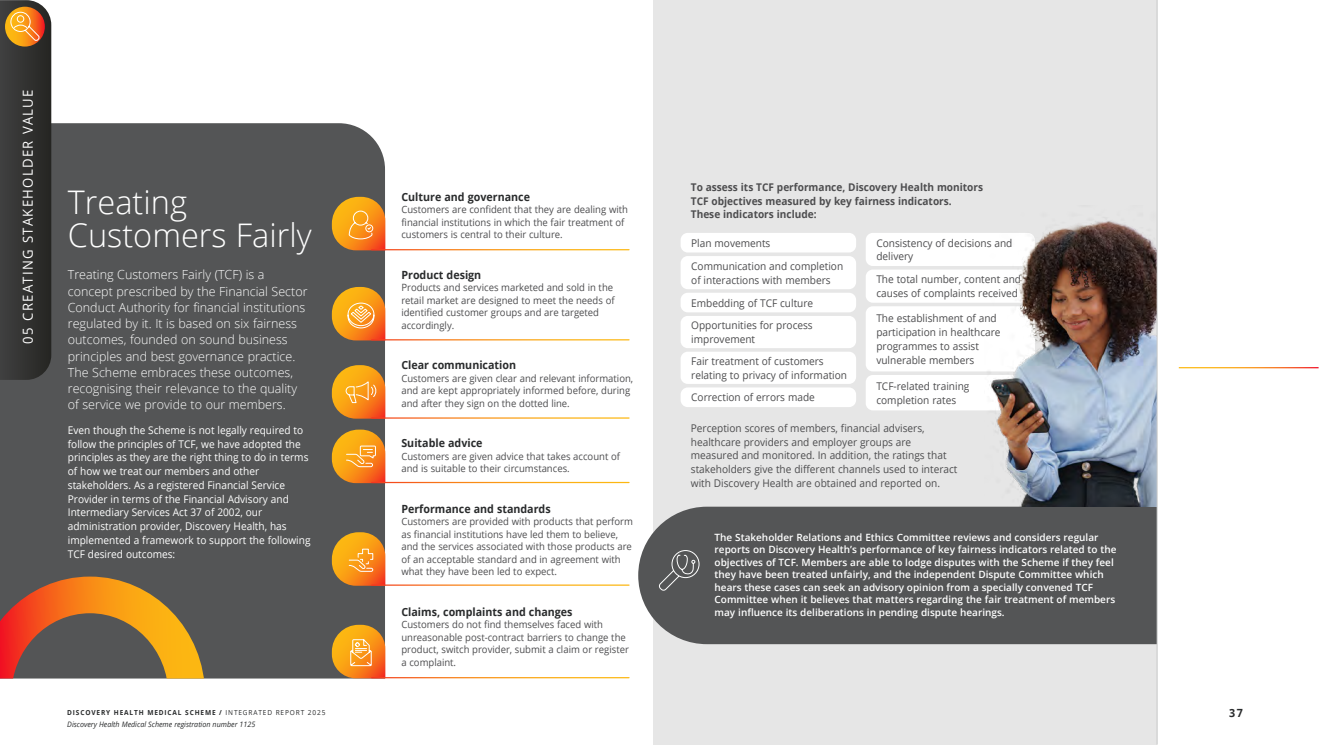
<style>
.page{position:relative;width:1319px;height:745px;background:#fff}
.page>*{position:absolute;margin:0;border:0;box-sizing:border-box;transform-origin:0 0}
.t1{font:300 32.5px/32.5px "Open Sans";color:#fff}
.t2{font:13.75px "Open Sans";letter-spacing:.1em;color:#fff;scale:.95 1}
.t3{font:300 12.5px/16.2px "Open Sans";color:#fff}
.t4{font:700 11.25px "Open Sans";color:#292b2c;scale:.95 1}
.t5{font:10.62px/13.8px "Open Sans";color:#4d4d4f;scale:.95 1}
.t6{font:10.62px/13.8px "Open Sans";color:#fff;scale:.95 1}
.t7{font:700 10.62px/13.8px "Open Sans";color:#4d4d4f;scale:.95 1}
.t8{font:10px/12.5px "Open Sans";color:#4d4d4f;scale:.95 1}
.t9{font:600 10px/12.5px "Open Sans";color:#fff}
.t10{font:italic 7.5px "Open Sans";color:#292b2c;scale:.95 1}
.t11{font:700 6.88px "Open Sans";letter-spacing:.13em;color:#292b2c;scale:.95 1}
.s1{font-weight:400}
</style>
<div class="page">
<div style="left:653px;top:0;width:665px;height:744px;background:#e6e6e6"></div>
<div style="left:638px;top:506px;width:518px;height:137px;background:#545556"></div>
<div style="left:0;top:123px;width:385px;height:555px;background:#545556"></div>
<svg style="left:0;top:576px;width:205px;height:102px;background:#9d673a"></svg>
<svg style="left:332px;top:197px;width:53px;height:53px;background:#e38f27"></svg>
<svg style="left:332px;top:287px;width:53px;height:53px;background:#e3922f"></svg>
<svg style="left:332px;top:365px;width:53px;height:53px;background:#e28f27"></svg>
<svg style="left:332px;top:429px;width:53px;height:54px;background:#e18f29"></svg>
<svg style="left:332px;top:532px;width:53px;height:53px;background:#e28f27"></svg>
<svg style="left:332px;top:624px;width:53px;height:54px;background:#e0902d"></svg>
<div style="left:680px;top:233px;width:176px;height:19px;background:#fff;border-radius:7px"></div>
<div style="left:680px;top:387px;width:176px;height:20px;background:#fff;border-radius:7px"></div>
<div style="left:680px;top:292px;width:176px;height:20px;background:#fff;border-radius:7px"></div>
<div style="left:680px;top:316px;width:176px;height:32px;background:#fff;border-radius:7px"></div>
<div style="left:680px;top:351px;width:176px;height:32px;background:#fff;border-radius:7px"></div>
<div style="left:680px;top:256px;width:176px;height:33px;background:#fff;border-radius:7px"></div>
<div style="left:865px;top:375px;width:169px;height:35px;background:#fff;border-radius:7px"></div>
<div style="left:865px;top:233px;width:169px;height:33px;background:#fff;border-radius:7px"></div>
<div style="left:865px;top:269px;width:169px;height:33px;background:#fff;border-radius:7px"></div>
<div style="left:865px;top:306px;width:169px;height:65px;background:#fff;border-radius:7px"></div>
<svg style="left:658px;top:549px;width:41px;height:43px;background:#676868"></svg>
<svg style="left:0;top:0;width:51px;height:379px;background:#403a32"></svg>
<img style="left:984px;top:221px;width:172px;height:285px">
<div style="left:1156px;top:0;width:162px;height:744px;background:#fff"></div>
<hr style="left:1156px;top:0;width:1px;height:744px;background:#c5c6c6">
<h2 class="t2" style="left:19px;top:343px;width:269px;rotate:-90deg">05 CREATING STAKEHOLDER VALUE</h2>
<h1 class="t1" style="left:68px;top:185px;width:245px">Treating<br>Customers Fairly</h1>
<p class="t4" style="left:401px;top:188px;width:137px">Culture and governance</p>
<p class="t8" style="left:401px;top:203px;width:240px">Customers are confident that they are dealing with financial institutions in which the fair treatment of customers is central to their culture.</p>
<p class="t4" style="left:401px;top:266px;width:86px">Product design</p>
<p class="t8" style="left:401px;top:281px;width:226px">Products and services marketed and sold in the retail market are designed to meet the needs of identified customer groups and are targeted accordingly.</p>
<p class="t4" style="left:401px;top:357px;width:122px">Clear communication</p>
<p class="t8" style="left:401px;top:371px;width:245px">Customers are given clear and relevant information, and are kept appropriately informed before, during and after they sign on the dotted line.</p>
<p class="t4" style="left:401px;top:435px;width:87px">Suitable advice</p>
<p class="t8" style="left:401px;top:449px;width:232px">Customers are given advice that takes account of and is suitable to their circumstances.</p>
<p class="t4" style="left:401px;top:500px;width:159px">Performance and standards</p>
<p class="t8" style="left:401px;top:514px;width:245px">Customers are provided with products that perform as financial institutions have led them to believe, and the services associated with those products are of an acceptable standard and in agreement with what they have been led to expect.</p>
<p class="t4" style="left:401px;top:603px;width:182px">Claims, complaints and changes</p>
<p class="t8" style="left:401px;top:617px;width:241px">Customers do not find themselves faced with unreasonable post-contract barriers to change the product, switch provider, submit a claim or register a complaint.</p>
<p class="t3" style="left:68px;top:266px;width:241px">Treating Customers Fairly (TCF) is a concept prescribed by the Financial Sector Conduct Authority for financial institutions regulated by it. It is based on six fairness outcomes, founded on sound business principles and best governance practice.<br>The Scheme embraces these outcomes, recognising their relevance to the quality of service we provide to our members.</p>
<p class="t6" style="left:68px;top:422px;width:257px">Even though the Scheme is not legally required to follow the principles of TCF, we have adopted the principles as they are the right thing to do in terms of how we treat our members and other stakeholders. As a registered Financial Service Provider in terms of the Financial Advisory and Intermediary Services Act 37 of 2002, our administration provider, Discovery Health, has implemented a framework to support the following TCF desired outcomes:</p>
<p class="t7" style="left:690px;top:180px;width:309px">To assess its TCF performance, Discovery Health monitors<br>TCF objectives measured by key fairness indicators.<br>These indicators include:</p>
<p class="t5" style="left:691px;top:235px;width:85px">Plan movements</p>
<p class="t5" style="left:691px;top:258px;width:161px">Communication and completion of interactions with members</p>
<p class="t5" style="left:691px;top:291px;width:130px;line-height:22.6px">Embedding of TCF culture<br>Opportunities for process</p>
<p class="t5" style="left:691px;top:327px;width:141px;line-height:22px">improvement<br>Fair treatment of customers</p>
<p class="t5" style="left:691px;top:367px;width:165px">relating to privacy of information</p>
<p class="t5" style="left:691px;top:390px;width:132px">Correction of errors made</p>
<p class="t5" style="left:876px;top:235px;width:145px">Consistency of decisions and delivery</p>
<p class="t5" style="left:876px;top:272px;width:154px">The total number, content and causes of complaints received</p>
<p class="t5" style="left:876px;top:311px;width:132px">The establishment of and participation in healthcare programmes to assist vulnerable members</p>
<p class="t5" style="left:876px;top:378px;width:99px">TCF-related training completion rates</p>
<p class="t5" style="left:690px;top:420px;width:282px">Perception scores of members, financial advisers, healthcare providers and employer groups are measured and monitored. In addition, the ratings that stakeholders give the different channels used to interact with Discovery Health are obtained and reported on.</p>
<p class="t9" style="left:714px;top:530px;width:403px">The Stakeholder Relations and Ethics Committee reviews and considers regular reports on Discovery Health’s performance of key fairness indicators related to the objectives of TCF. Members are able to lodge disputes with the Scheme if they feel they have been treated unfairly, and the independent Dispute Committee which hears these cases can seek an advisory opinion from a specially convened TCF Committee when it believes that matters regarding the fair treatment of members may influence its deliberations in pending dispute hearings.</p>
<p class="t11" style="left:67px;top:707px;width:273px">DISCOVERY HEALTH MEDICAL SCHEME / <span class="s1">INTEGRATED REPORT 2025</span></p>
<p class="t4" style="left:1228px;top:704px;width:16px">37</p>
<p class="t10" style="left:67px;top:718px;width:199px">Discovery Health Medical Scheme registration number 1125</p>
</div>
